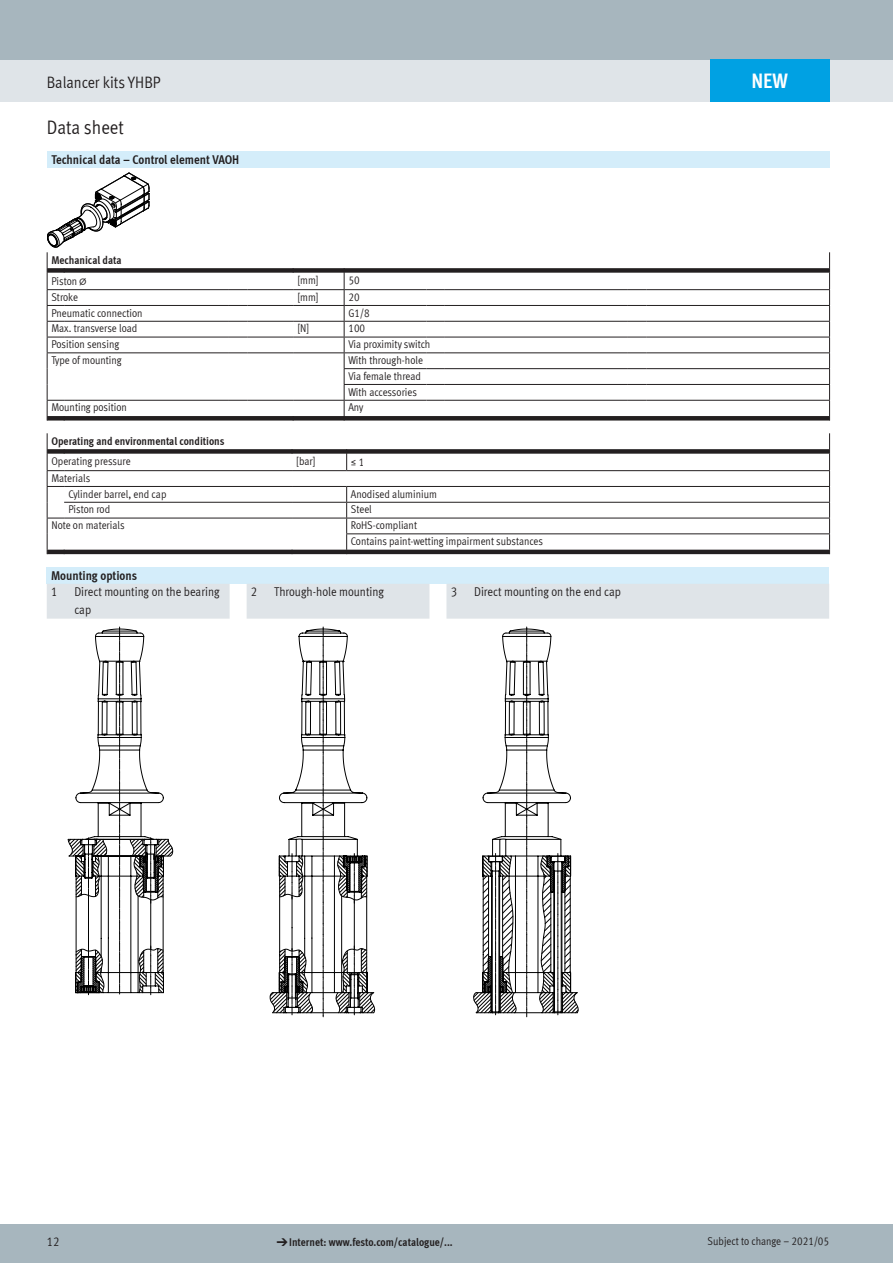
<style>
.page{position:relative;width:893px;height:1263px;background:#fff}
.page>*{position:absolute;margin:0;border:0;box-sizing:border-box;transform-origin:0 0}
.t1{font:700 21px "Meta Cond LF";color:#fff}
.t2{font:19.5px "Meta Cond LF";color:#231f20}
.t3{font:16.5px "Meta Cond LF";color:#231f20}
.t4{font:12.75px/18px "Meta Cond LF";color:#231f20}
.t5{font:700 12.75px "Meta Cond LF";color:#231f20}
.t6{font:11.25px/15.8px "Meta Cond LF";color:#231f20}
.t7{font:700 11.25px/21px "Meta Cond LF";color:#231f20}
.t8{font:11.25px "Meto Pict 182";color:#231f20}
.s1{font-weight:400}
.s2{font-family:"Meto Pict 182";font-weight:400}
.s3{font-family:"Meta Cond LF"}
</style>
<div class="page">
<div style="left:0;top:1225px;width:893px;height:38px;background:#a7b6be"></div>
<div style="left:0;top:60px;width:893px;height:42px;background:#dfe4e8"></div>
<div style="left:0;top:0;width:893px;height:60px;background:#a7b6be"></div>
<div style="left:47px;top:151px;width:783px;height:17px;background:#d4edfa"></div>
<svg style="left:150px;top:268px;width:679px;height:152px"></svg>
<hr style="left:64px;top:289px;width:165px;height:1px;background:#231f20">
<svg style="left:229px;top:289px;width:18px;height:1px"></svg>
<hr style="left:247px;top:289px;width:46px;height:1px;background:#231f20">
<hr style="left:293px;top:289px;width:51px;height:1px;background:#231f20">
<hr style="left:344px;top:289px;width:83px;height:1px;background:#231f20">
<svg style="left:427px;top:289px;width:18px;height:1px"></svg>
<hr style="left:445px;top:289px;width:183px;height:1px;background:#231f20">
<svg style="left:628px;top:289px;width:18px;height:1px"></svg>
<hr style="left:646px;top:289px;width:184px;height:1px;background:#231f20">
<hr style="left:64px;top:305px;width:165px;height:1px;background:#231f20">
<svg style="left:229px;top:305px;width:18px;height:1px"></svg>
<hr style="left:247px;top:305px;width:46px;height:1px;background:#231f20">
<hr style="left:293px;top:305px;width:51px;height:1px;background:#231f20">
<hr style="left:344px;top:305px;width:83px;height:1px;background:#231f20">
<svg style="left:427px;top:305px;width:18px;height:1px"></svg>
<hr style="left:445px;top:305px;width:183px;height:1px;background:#231f20">
<svg style="left:628px;top:305px;width:18px;height:1px"></svg>
<hr style="left:646px;top:305px;width:184px;height:1px;background:#231f20">
<hr style="left:64px;top:321px;width:165px;height:1px;background:#231f20">
<svg style="left:229px;top:321px;width:18px;height:1px"></svg>
<hr style="left:247px;top:321px;width:46px;height:1px;background:#231f20">
<hr style="left:293px;top:321px;width:51px;height:1px;background:#231f20">
<hr style="left:344px;top:321px;width:83px;height:1px;background:#231f20">
<svg style="left:427px;top:321px;width:18px;height:1px"></svg>
<hr style="left:445px;top:321px;width:183px;height:1px;background:#231f20">
<svg style="left:628px;top:321px;width:18px;height:1px"></svg>
<hr style="left:646px;top:321px;width:184px;height:1px;background:#231f20">
<hr style="left:64px;top:337px;width:165px;height:1px;background:#231f20">
<svg style="left:229px;top:337px;width:18px;height:1px"></svg>
<hr style="left:247px;top:337px;width:46px;height:1px;background:#231f20">
<hr style="left:293px;top:337px;width:51px;height:1px;background:#231f20">
<hr style="left:344px;top:337px;width:83px;height:1px;background:#231f20">
<svg style="left:427px;top:337px;width:18px;height:1px"></svg>
<hr style="left:445px;top:337px;width:183px;height:1px;background:#231f20">
<svg style="left:628px;top:337px;width:18px;height:1px"></svg>
<hr style="left:646px;top:337px;width:184px;height:1px;background:#231f20">
<hr style="left:64px;top:352px;width:165px;height:1px;background:#231f20">
<svg style="left:229px;top:352px;width:18px;height:1px"></svg>
<hr style="left:247px;top:352px;width:46px;height:1px;background:#231f20">
<hr style="left:293px;top:352px;width:51px;height:1px;background:#231f20">
<hr style="left:344px;top:352px;width:83px;height:1px;background:#231f20">
<svg style="left:427px;top:352px;width:18px;height:1px"></svg>
<hr style="left:445px;top:352px;width:183px;height:1px;background:#231f20">
<svg style="left:628px;top:352px;width:18px;height:1px"></svg>
<hr style="left:646px;top:352px;width:184px;height:1px;background:#231f20">
<hr style="left:344px;top:368px;width:83px;height:1px;background:#231f20">
<svg style="left:427px;top:368px;width:18px;height:1px"></svg>
<hr style="left:445px;top:368px;width:183px;height:1px;background:#231f20">
<svg style="left:628px;top:368px;width:18px;height:1px"></svg>
<hr style="left:646px;top:368px;width:184px;height:1px;background:#231f20">
<hr style="left:344px;top:384px;width:83px;height:1px;background:#231f20">
<svg style="left:427px;top:384px;width:18px;height:1px"></svg>
<hr style="left:445px;top:384px;width:183px;height:1px;background:#231f20">
<svg style="left:628px;top:384px;width:18px;height:1px"></svg>
<hr style="left:646px;top:384px;width:184px;height:1px;background:#231f20">
<hr style="left:64px;top:400px;width:165px;height:1px;background:#231f20">
<svg style="left:229px;top:400px;width:18px;height:1px"></svg>
<hr style="left:247px;top:400px;width:46px;height:1px;background:#231f20">
<hr style="left:293px;top:400px;width:51px;height:1px;background:#231f20">
<hr style="left:344px;top:400px;width:83px;height:1px;background:#231f20">
<svg style="left:427px;top:400px;width:18px;height:1px"></svg>
<hr style="left:445px;top:400px;width:183px;height:1px;background:#231f20">
<svg style="left:628px;top:400px;width:18px;height:1px"></svg>
<hr style="left:646px;top:400px;width:184px;height:1px;background:#231f20">
<svg style="left:344px;top:268px;width:1px;height:152px"></svg>
<svg style="left:829px;top:252px;width:1px;height:168px"></svg>
<svg style="left:47px;top:173px;width:103px;height:247px"></svg>
<svg style="left:65px;top:449px;width:764px;height:105px"></svg>
<hr style="left:64px;top:470px;width:228px;height:1px;background:#231f20">
<hr style="left:292px;top:470px;width:55px;height:1px;background:#231f20">
<hr style="left:347px;top:470px;width:483px;height:1px;background:#231f20">
<hr style="left:64px;top:486px;width:228px;height:1px;background:#231f20">
<hr style="left:292px;top:486px;width:55px;height:1px;background:#231f20">
<hr style="left:347px;top:486px;width:483px;height:1px;background:#231f20">
<hr style="left:64px;top:502px;width:228px;height:1px;background:#231f20">
<hr style="left:292px;top:502px;width:55px;height:1px;background:#231f20">
<hr style="left:347px;top:502px;width:483px;height:1px;background:#231f20">
<hr style="left:64px;top:518px;width:228px;height:1px;background:#231f20">
<hr style="left:292px;top:518px;width:55px;height:1px;background:#231f20">
<hr style="left:347px;top:518px;width:483px;height:1px;background:#231f20">
<hr style="left:346px;top:533px;width:484px;height:1px;background:#231f20">
<svg style="left:346px;top:449px;width:1px;height:21px"></svg>
<svg style="left:47px;top:433px;width:18px;height:121px"></svg>
<svg style="left:346px;top:487px;width:1px;height:67px"></svg>
<svg style="left:829px;top:433px;width:1px;height:121px"></svg>
<div style="left:47px;top:567px;width:782px;height:17px;background:#d4edfa"></div>
<svg style="left:47px;top:584px;width:782px;height:35px;background:#e0e5e9"></svg>
<svg style="left:68px;top:627px;width:105px;height:368px"></svg>
<svg style="left:270px;top:627px;width:105px;height:390px"></svg>
<svg style="left:473px;top:627px;width:106px;height:390px"></svg>
<div style="left:710px;top:60px;width:119px;height:42px;background:#00a1e3"></div>
<h3 class="t3" style="left:47px;top:72px;width:115px">Balancer kits YHBP</h3>
<h2 class="t2" style="left:47px;top:116px;width:79px">Data sheet</h2>
<p class="t5" style="left:51px;top:151px;width:189px">Technical data – Control element VAOH</p>
<p class="t7" style="left:51px;top:249px;width:72px">Mechanical data<br><span class="s1">Piston</span> <span class="s2">@</span></p>
<p class="t6" style="left:297px;top:272px;width:23px">[mm]</p>
<p class="t6" style="left:348px;top:272px;width:13px">50</p>
<p class="t6" style="left:51px;top:289px;width:28px">Stroke</p>
<p class="t6" style="left:297px;top:289px;width:23px">[mm]</p>
<p class="t6" style="left:348px;top:289px;width:13px">20</p>
<p class="t6" style="left:51px;top:304px;width:93px">Pneumatic connection</p>
<p class="t6" style="left:348px;top:304px;width:23px">G1/8</p>
<p class="t6" style="left:51px;top:320px;width:87px">Max. transverse load</p>
<p class="t6" style="left:297px;top:320px;width:13px">[N]</p>
<p class="t6" style="left:348px;top:320px;width:18px">100</p>
<p class="t6" style="left:51px;top:336px;width:69px">Position sensing</p>
<p class="t6" style="left:348px;top:336px;width:84px">Via proximity switch</p>
<p class="t6" style="left:51px;top:352px;width:72px">Type of mounting</p>
<p class="t6" style="left:348px;top:352px;width:76px">With through-hole<br>Via female thread<br>With accessories</p>
<p class="t6" style="left:51px;top:399px;width:77px">Mounting position</p>
<p class="t6" style="left:348px;top:399px;width:16px">Any</p>
<p class="t7" style="left:51px;top:430px;width:175px">Operating and environmental conditions</p>
<p class="t6" style="left:51px;top:453px;width:81px">Operating pressure</p>
<p class="t6" style="left:296px;top:453px;width:21px">[bar]</p>
<p class="t8" style="left:351px;top:455px;width:15px">š <span class="s3">1</span></p>
<p class="t6" style="left:68px;top:470px;width:100px;text-indent:-17px">Materials<br>Cylinder barrel, end cap</p>
<p class="t6" style="left:351px;top:485px;width:88px">Anodised aluminium</p>
<p class="t6" style="left:68px;top:501px;width:43px">Piston rod</p>
<p class="t6" style="left:351px;top:501px;width:22px">Steel</p>
<p class="t6" style="left:51px;top:517px;width:75px">Note on materials</p>
<p class="t6" style="left:351px;top:517px;width:194px">RoHS-compliant<br>Contains paint-wetting impairment substances</p>
<p class="t5" style="left:51px;top:567px;width:88px">Mounting options</p>
<p class="t4" style="left:51px;top:583px;width:8px">1</p>
<p class="t4" style="left:74px;top:583px;width:147px">Direct mounting on the bearing cap</p>
<p class="t4" style="left:251px;top:583px;width:8px">2</p>
<p class="t4" style="left:274px;top:583px;width:111px">Through-hole mounting</p>
<p class="t4" style="left:451px;top:583px;width:8px">3</p>
<p class="t4" style="left:474px;top:583px;width:148px">Direct mounting on the end cap</p>
<h1 class="t1" style="left:751px;top:67px;width:38px">NEW</h1>
<p class="t4" style="left:47px;top:1232px;width:14px">12</p>
<p class="t7" style="left:276px;top:1231px;width:178px"><span class="s2">d</span>Internet: www.festo.com/catalogue/...</p>
<p class="t6" style="left:708px;top:1233px;width:123px">Subject to change – 2021/05</p>
</div>
